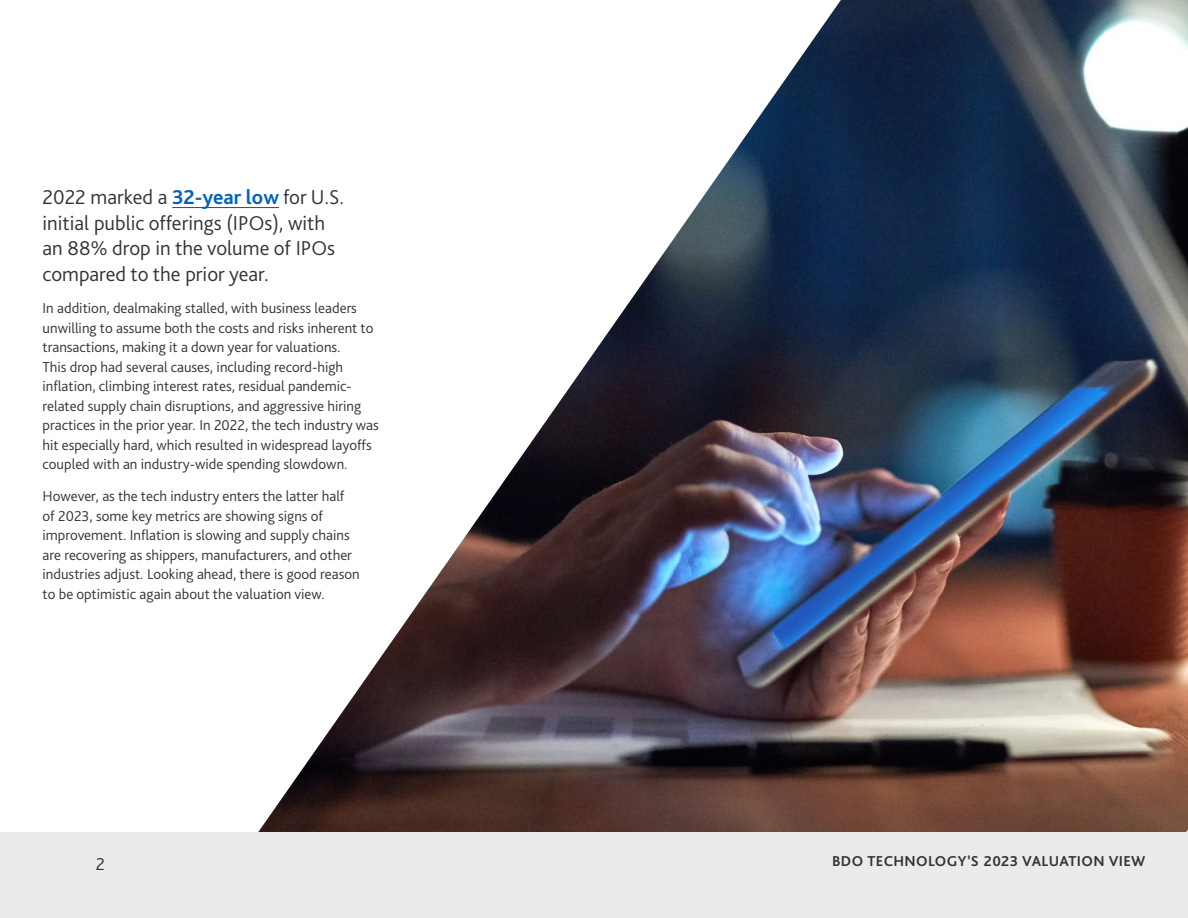
<style>
.page{position:relative;width:1188px;height:918px;background:#fff}
.page>*{position:absolute;margin:0;border:0;box-sizing:border-box;transform-origin:0 0}
.t1{font:300 21px/25.5px "Bliss Pro";color:#333}
.t2{font:300 18px "Bliss Pro";color:#333}
.t3{font:300 15px/19.5px "Bliss Pro";color:#333}
.t4{font:700 15px "Bliss Pro";letter-spacing:.025em;color:#333}
.s1{font-weight:700;color:#0062b8}
</style>
<div class="page">
<hr style="left:172px;top:207px;width:107px;height:1px;background:#0062b8">
<img style="left:253px;top:0;width:935px;height:833px">
<div style="left:0;top:833px;width:1188px;height:85px;background:#ebebeb"></div>
<h1 class="t1" style="left:43px;top:184px;width:303px">2022 marked a <span class="s1">32-year low</span> for U.S. initial public offerings (IPOs), with an 88% drop in the volume of IPOs compared to the prior year.</h1>
<p class="t3" style="left:43px;top:298px;width:338px">In addition, dealmaking stalled, with business leaders unwilling to assume both the costs and risks inherent to transactions, making it a down year for valuations.<br>This drop had several causes, including record-high inflation, climbing interest rates, residual pandemic&shy;related supply chain disruptions, and aggressive hiring practices in the prior year. In 2022, the tech industry was hit especially hard, which resulted in widespread layoffs coupled with an industry-wide spending slowdown.</p>
<p class="t3" style="left:43px;top:486px;width:319px">However, as the tech industry enters the latter half of 2023, some key metrics are showing signs of improvement. Inflation is slowing and supply chains are recovering as shippers, manufacturers, and other industries adjust. Looking ahead, there is good reason to be optimistic again about the valuation view.</p>
<p class="t2" style="left:96px;top:853px;width:11px">2</p>
<p class="t4" style="left:832px;top:851px;width:315px">BDO TECHNOLOGY’S 2023 VALUATION VIEW</p>
</div>
